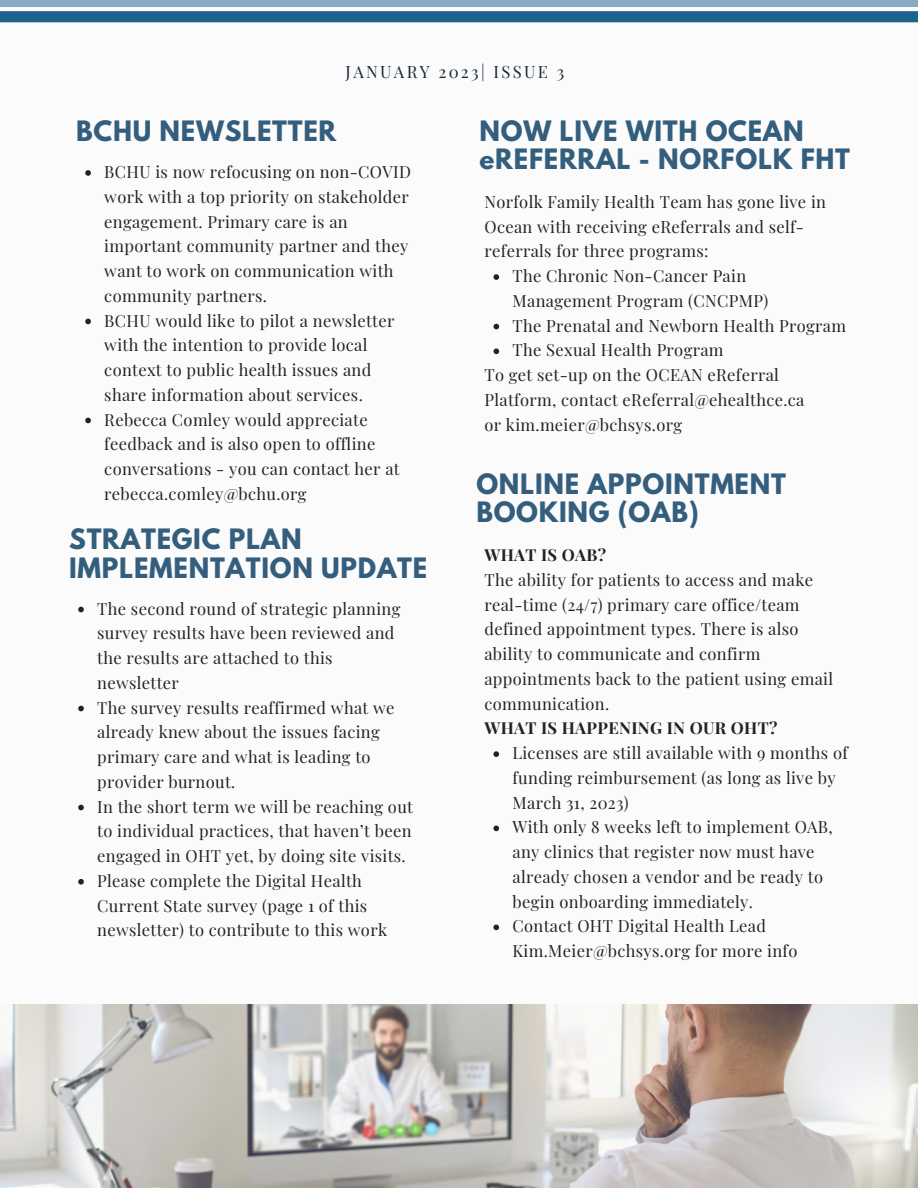
<style>
.page{position:relative;width:918px;height:1188px;background:#fbfbfb}
.page>*{position:absolute;margin:0;border:0;box-sizing:border-box;transform-origin:0 0}
.t1{font:700 24.9px/28.2px "League Spartan";letter-spacing:.03em;color:#345e7d}
.t2{font:16.65px "Playfair Display";letter-spacing:.14em;color:#15283a}
.t3{font:16.5px/24.8px "Playfair Display";letter-spacing:.02em;color:#222}
.t4{font:700 16.5px "Playfair Display";letter-spacing:.02em;color:#222}
</style>
<div class="page">
<svg style="left:0;top:11px;width:918px;height:11px;background:#22648f"></svg>
<div style="left:0;top:0;width:918px;height:7px;background:#88a9c3"></div>
<img style="left:0;top:1004px;width:918px;height:183px">
<svg style="left:494px;top:274px;width:5px;height:6px"></svg>
<svg style="left:494px;top:324px;width:5px;height:5px"></svg>
<svg style="left:494px;top:348px;width:5px;height:6px"></svg>
<svg style="left:78px;top:607px;width:6px;height:5px"></svg>
<svg style="left:78px;top:706px;width:6px;height:5px"></svg>
<svg style="left:78px;top:805px;width:6px;height:5px"></svg>
<svg style="left:78px;top:879px;width:6px;height:6px"></svg>
<svg style="left:85px;top:170px;width:6px;height:6px"></svg>
<svg style="left:85px;top:319px;width:6px;height:5px"></svg>
<svg style="left:85px;top:418px;width:6px;height:5px"></svg>
<svg style="left:493px;top:751px;width:6px;height:6px"></svg>
<svg style="left:493px;top:826px;width:6px;height:5px"></svg>
<svg style="left:493px;top:925px;width:6px;height:5px"></svg>
<p class="t2" style="left:346px;top:60px;width:220px">JANUARY 2023| ISSUE 3</p>
<h1 class="t1" style="left:76px;top:120px;width:262px">BCHU NEWSLETTER</h1>
<p class="t3" style="left:104px;top:159px;width:308px">BCHU is now refocusing on non-COVID work with a top priority on stakeholder engagement. Primary care is an important community partner and they want to work on communication with community partners.<br>BCHU would like to pilot a newsletter with the intention to provide local context to public health issues and share information about services.<br>Rebecca Comley would appreciate feedback and is also open to offline conversations - you can contact her at rebecca.comley@bchu.org</p>
<h1 class="t1" style="left:69px;top:528px;width:360px">STRATEGIC PLAN<br>IMPLEMENTATION UPDATE</h1>
<p class="t3" style="left:97px;top:595px;width:317px">The second round of strategic planning survey results have been reviewed and the results are attached to this newsletter<br>The survey results reaffirmed what we already knew about the issues facing primary care and what is leading to provider burnout.<br>In the short term we will be reaching out to individual practices, that haven’t been engaged in OHT yet, by doing site visits.<br>Please complete the Digital Health Current State survey (page 1 of this newsletter) to contribute to this work</p>
<h1 class="t1" style="left:480px;top:120px;width:372px">NOW LIVE WITH OCEAN eREFERRAL - NORFOLK FHT</h1>
<p class="t3" style="left:485px;top:189px;width:343px">Norfolk Family Health Team has gone live in<br>Ocean with receiving eReferrals and self&shy;referrals for three programs:</p>
<p class="t3" style="left:513px;top:263px;width:335px">The Chronic Non-Cancer Pain<br>Management Program (CNCPMP)<br>The Prenatal and Newborn Health Program<br>The Sexual Health Program</p>
<p class="t3" style="left:485px;top:362px;width:321px">To get set-up on the OCEAN eReferral<br>Platform, contact eReferral@ehealthce.ca or kim.meier@bchsys.org</p>
<h1 class="t1" style="left:476px;top:473px;width:311px">ONLINE APPOINTMENT<br>BOOKING (OAB)</h1>
<p class="t4" style="left:484px;top:543px;width:123px">WHAT IS OAB?</p>
<p class="t3" style="left:484px;top:567px;width:350px">The ability for patients to access and make real-time (24/7) primary care office/team defined appointment types. There is also ability to communicate and confirm appointments back to the patient using email communication.</p>
<p class="t4" style="left:484px;top:717px;width:294px">WHAT IS HAPPENING IN OUR OHT?</p>
<p class="t3" style="left:512px;top:740px;width:337px">Licenses are still available with 9 months of funding reimbursement (as long as live by March 31, 2023)<br>With only 8 weeks left to implement OAB, any clinics that register now must have already chosen a vendor and be ready to begin onboarding immediately.<br>Contact OHT Digital Health Lead Kim.Meier@bchsys.org for more info</p>
</div>
